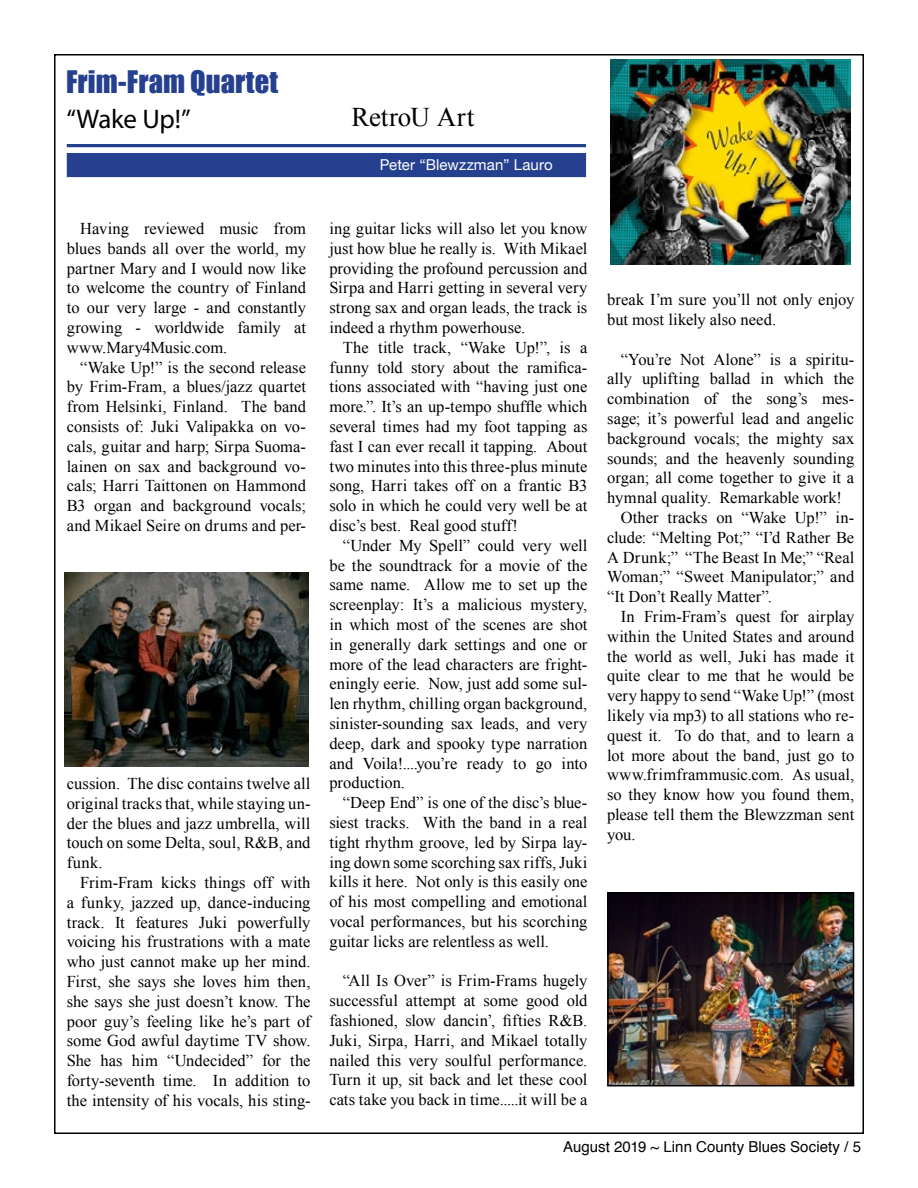
<style>
.page{position:relative;width:918px;height:1188px;background:#fff}
.page>*{position:absolute;margin:0;border:0;box-sizing:border-box;transform-origin:0 0}
.t1{font:28.5px "Impact";letter-spacing:.005em;color:#25408f}
.t2{font:27px "Myriad Pro";letter-spacing:-.02em;color:#000}
.t3{font:27px "Times New Roman";letter-spacing:-.005em;color:#000}
.t4{font:16.5px/19.8px "Times New Roman";color:#000;text-align:justify}
.t5{font:15px "Helvetica";letter-spacing:.005em;color:#000}
.t6{font:15px "Helvetica Neue";letter-spacing:.005em;color:#fff}
</style>
<div class="page">
<hr style="left:67px;top:144px;width:519px;height:3px;background:#25408f">
<div style="left:67px;top:153px;width:519px;height:24px;background:#25408f"></div>
<img style="left:65px;top:572px;width:243px;height:195px">
<img style="left:611px;top:60px;width:240px;height:204px">
<img style="left:610px;top:895px;width:241px;height:188px">
<div style="left:607px;top:892px;width:247px;height:194px;border:2px solid #000"></div>
<h1 class="t1" style="left:66px;top:60px;width:214px">Frim-Fram Quartet</h1>
<h2 class="t2" style="left:67px;top:102px;width:126px">“Wake Up!”</h2>
<h2 class="t3" style="left:352px;top:99px;width:124px">RetroU Art</h2>
<p class="t6" style="left:380px;top:154px;width:175px">Peter “Blewzzman” Lauro</p>
<p class="t4" style="left:67px;top:218px;width:241px;text-indent:13px">Having reviewed music from blues bands all over the world, my partner Mary and I would now like to welcome the country of Finland to our very large - and constantly growing - worldwide family at www.Mary4Music.com.</p>
<p class="t4" style="left:67px;top:357px;width:241px;text-indent:13px">“Wake Up!” is the second release by Frim-Fram, a blues/jazz quartet from Helsinki, Finland. The band consists of: Juki Valipakka on vo&shy;cals, guitar and harp; Sirpa Suoma&shy;lainen on sax and background vo&shy;cals; Harri Taittonen on Hammond B3 organ and background vocals; and Mikael Seire on drums and per-</p>
<p class="t4" style="left:67px;top:773px;width:245px">cussion. The disc contains twelve all original tracks that, while staying un&shy;der the blues and jazz umbrella, will touch on some Delta, soul, R&amp;B, and funk.</p>
<p class="t4" style="left:67px;top:872px;width:245px;text-indent:13px">Frim-Fram kicks things off with a funky, jazzed up, dance-inducing track. It features Juki powerfully voicing his frustrations with a mate who just cannot make up her mind.<br>First, she says she loves him then, she says she just doesn’t know. The poor guy’s feeling like he’s part of some God awful daytime TV show.<br>She has him “Undecided” for the forty-seventh time. In addition to the intensity of his vocals, his sting-</p>
<p class="t4" style="left:329px;top:218px;width:260px">ing guitar licks will also let you know just how blue he really is. With Mikael providing the profound percussion and Sirpa and Harri getting in several very strong sax and organ leads, the track is indeed a rhythm powerhouse.</p>
<p class="t4" style="left:329px;top:337px;width:260px;text-indent:13px">The title track, “Wake Up!”, is a funny told story about the ramifica&shy;tions associated with “having just one more.”. It’s an up-tempo shuffle which several times had my foot tapping as fast I can ever recall it tapping. About two minutes into this three-plus minute song, Harri takes off on a frantic B3 solo in which he could very well be at disc’s best. Real good stuff!</p>
<p class="t4" style="left:329px;top:535px;width:260px;text-indent:13px">“Under My Spell” could very well be the soundtrack for a movie of the same name. Allow me to set up the screenplay: It’s a malicious mystery, in which most of the scenes are shot in generally dark settings and one or more of the lead characters are fright&shy;eningly eerie. Now, just add some sul&shy;len rhythm, chilling organ background, sinister-sounding sax leads, and very deep, dark and spooky type narration and Voila!....you’re ready to go into production.</p>
<p class="t4" style="left:329px;top:792px;width:260px;text-indent:13px">“Deep End” is one of the disc’s blue&shy;siest tracks. With the band in a real tight rhythm groove, led by Sirpa lay&shy;ing down some scorching sax riffs, Juki kills it here. Not only is this easily one of his most compelling and emotional vocal performances, but his scorching guitar licks are relentless as well.</p>
<p class="t4" style="left:329px;top:971px;width:260px;text-indent:13px">“All Is Over” is Frim-Frams hugely successful attempt at some good old fashioned, slow dancin’, fifties R&amp;B.<br>Juki, Sirpa, Harri, and Mikael totally nailed this very soulful performance.<br>Turn it up, sit back and let these cool cats take you back in time.....it will be a</p>
<p class="t4" style="left:607px;top:290px;width:249px">break I’m sure you’ll not only enjoy but most likely also need.</p>
<p class="t4" style="left:621px;top:349px;width:235px">“You’re Not Alone” is a spiritu-</p>
<p class="t4" style="left:607px;top:369px;width:249px">ally uplifting ballad in which the</p>
<p class="t4" style="left:607px;top:389px;width:249px">combination of the song’s mes-</p>
<p class="t4" style="left:607px;top:408px;width:249px">sage; it’s powerful lead and angelic</p>
<p class="t4" style="left:607px;top:428px;width:249px">background vocals; the mighty sax</p>
<p class="t4" style="left:607px;top:448px;width:249px">sounds; and the heavenly sounding</p>
<p class="t4" style="left:607px;top:468px;width:249px">organ; all come together to give it a</p>
<p class="t4" style="left:607px;top:488px;width:236px">hymnal quality. Remarkable work!</p>
<p class="t4" style="left:621px;top:507px;width:235px">Other tracks on “Wake Up!” in-</p>
<p class="t4" style="left:607px;top:527px;width:249px">clude: “Melting Pot;” “I’d Rather Be</p>
<p class="t4" style="left:607px;top:547px;width:249px">A Drunk;” “The Beast In Me;” “Real</p>
<p class="t4" style="left:607px;top:567px;width:249px">Woman;” “Sweet Manipulator;” and</p>
<p class="t4" style="left:607px;top:587px;width:166px">“It Don’t Really Matter”.</p>
<p class="t4" style="left:621px;top:606px;width:235px">In Frim-Fram’s quest for airplay</p>
<p class="t4" style="left:607px;top:626px;width:249px">within the United States and around</p>
<p class="t4" style="left:607px;top:646px;width:249px">the world as well, Juki has made it</p>
<p class="t4" style="left:607px;top:666px;width:249px">quite clear to me that he would be</p>
<p class="t4" style="left:607px;top:686px;width:249px">very happy to send “Wake Up!” (most</p>
<p class="t4" style="left:607px;top:705px;width:249px">likely via mp3) to all stations who re-</p>
<p class="t4" style="left:607px;top:725px;width:249px">quest it. To do that, and to learn a</p>
<p class="t4" style="left:607px;top:745px;width:249px">lot more about the band, just go to</p>
<p class="t4" style="left:607px;top:765px;width:249px">www.frimframmusic.com. As usual,</p>
<p class="t4" style="left:607px;top:785px;width:249px">so they know how you found them,</p>
<p class="t4" style="left:607px;top:804px;width:249px">please tell them the Blewzzman sent</p>
<p class="t4" style="left:607px;top:824px;width:30px">you.</p>
<p class="t5" style="left:563px;top:1136px;width:299px">August 2019 ~ Linn County Blues Society / 5</p>
</div>
